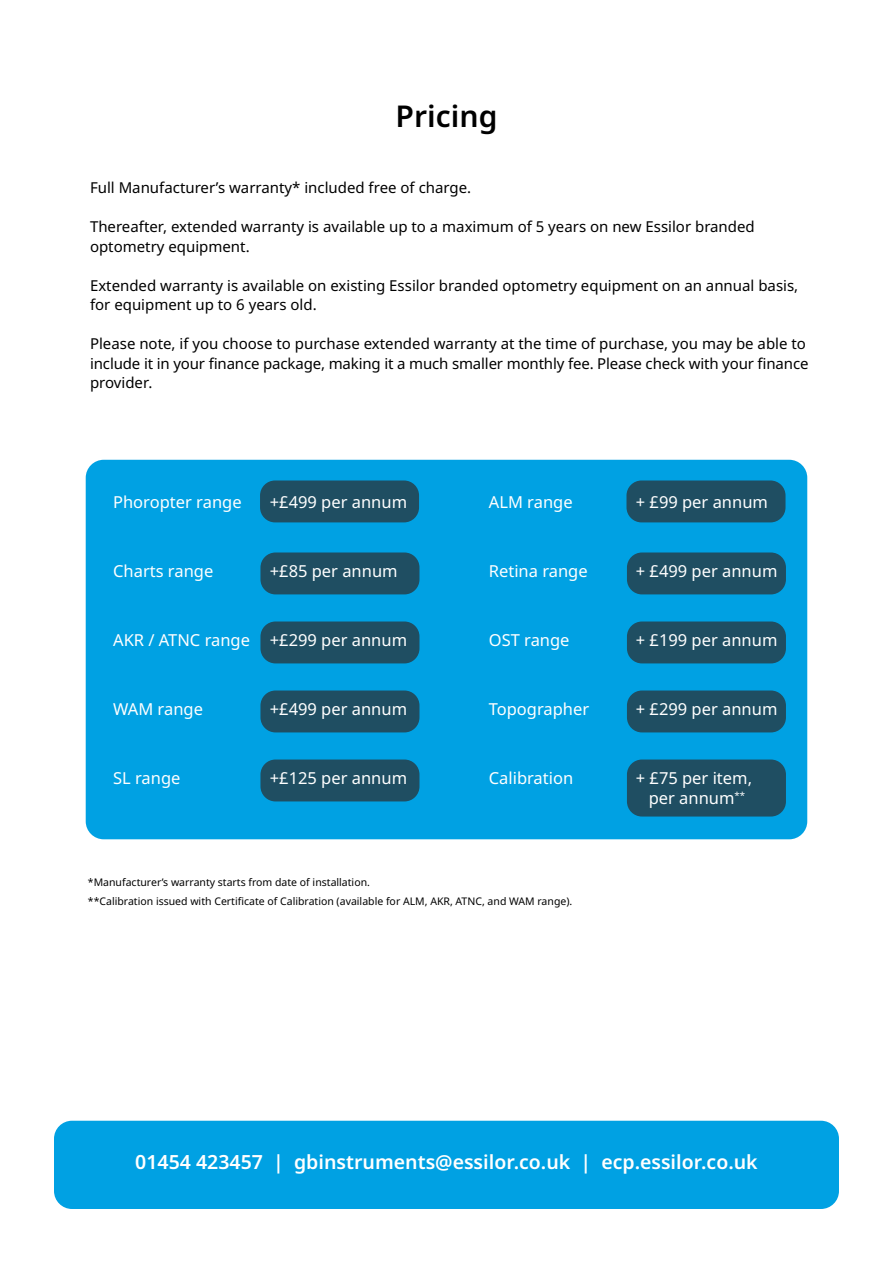
<style>
.page{position:relative;width:893px;height:1263px;background:#fff}
.page>*{position:absolute;margin:0;border:0;box-sizing:border-box;transform-origin:0 0}
.t1{font:600 30px "Noto Sans";color:#000}
.t2{font:600 19.5px "Noto Sans";color:#fff}
.t3{font:16.5px/19.8px "Noto Sans";color:#fff;text-align:center}
.t4{font:15px/19.5px "Noto Sans";color:#000}
.t5{font:10.5px "Noto Sans";color:#000}
</style>
<div class="page">
<div style="left:54px;top:1121px;width:785px;height:88px;background:#00a1e3;border-radius:18px"></div>
<div style="left:86px;top:460px;width:721px;height:379px;background:#00a1e3;border-radius:18px"></div>
<div style="left:260px;top:480px;width:159px;height:42px;background:#1f4e62;border-radius:15px"></div>
<div style="left:260px;top:552px;width:159px;height:42px;background:#1f4e62;border-radius:15px"></div>
<div style="left:260px;top:621px;width:159px;height:42px;background:#1f4e62;border-radius:15px"></div>
<div style="left:260px;top:690px;width:159px;height:42px;background:#1f4e62;border-radius:15px"></div>
<div style="left:260px;top:759px;width:159px;height:42px;background:#1f4e62;border-radius:15px"></div>
<div style="left:626px;top:480px;width:159px;height:42px;background:#1f4e62;border-radius:15px"></div>
<div style="left:627px;top:552px;width:159px;height:42px;background:#1f4e62;border-radius:15px"></div>
<div style="left:627px;top:621px;width:159px;height:42px;background:#1f4e62;border-radius:15px"></div>
<div style="left:627px;top:690px;width:159px;height:42px;background:#1f4e62;border-radius:15px"></div>
<div style="left:627px;top:759px;width:159px;height:57px;background:#1f4e62;border-radius:15px"></div>
<p class="t1" style="left:395px;top:95px;width:104px">Pricing</p>
<p class="t4" style="left:90px;top:178px;width:383px">Full Manufacturer’s warranty* included free of charge.</p>
<p class="t4" style="left:90px;top:217px;width:666px">Thereafter, extended warranty is available up to a maximum of 5 years on new Essilor branded optometry equipment.</p>
<p class="t4" style="left:90px;top:276px;width:710px">Extended warranty is available on existing Essilor branded optometry equipment on an annual basis, for equipment up to 6 years old.</p>
<p class="t4" style="left:90px;top:334px;width:720px">Please note, if you choose to purchase extended warranty at the time of purchase, you may be able to include it in your finance package, making it a much smaller monthly fee. Please check with your finance provider.</p>
<p class="t3" style="left:113px;top:493px;width:130px">Phoropter range</p>
<p class="t3" style="left:270px;top:493px;width:139px">+£499 per annum</p>
<p class="t3" style="left:489px;top:493px;width:85px">ALM range</p>
<p class="t3" style="left:636px;top:493px;width:134px">+ £99 per annum</p>
<p class="t3" style="left:113px;top:562px;width:102px">Charts range</p>
<p class="t3" style="left:270px;top:562px;width:129px">+£85 per annum</p>
<p class="t3" style="left:489px;top:562px;width:100px">Retina range</p>
<p class="t3" style="left:636px;top:562px;width:143px">+ £499 per annum</p>
<p class="t3" style="left:113px;top:631px;width:138px">AKR / ATNC range</p>
<p class="t3" style="left:270px;top:631px;width:139px">+£299 per annum</p>
<p class="t3" style="left:489px;top:631px;width:82px">OST range</p>
<p class="t3" style="left:636px;top:631px;width:143px">+ £199 per annum</p>
<p class="t3" style="left:113px;top:700px;width:91px">WAM range</p>
<p class="t3" style="left:270px;top:700px;width:139px">+£499 per annum</p>
<p class="t3" style="left:489px;top:700px;width:102px">Topographer</p>
<p class="t3" style="left:636px;top:700px;width:143px">+ £299 per annum</p>
<p class="t3" style="left:113px;top:769px;width:69px">SL range</p>
<p class="t3" style="left:270px;top:769px;width:139px">+£125 per annum</p>
<p class="t3" style="left:489px;top:769px;width:86px">Calibration</p>
<p class="t3" style="left:636px;top:769px;width:118px">+ £75 per item, per annum<sup>**</sup></p>
<p class="t5" style="left:88px;top:875px;width:284px">*Manufacturer’s warranty starts from date of installation.</p>
<p class="t5" style="left:88px;top:894px;width:486px">**Calibration issued with Certificate of Calibration (available for ALM, AKR, ATNC, and WAM range).</p>
<p class="t2" style="left:135px;top:1148px;width:624px">01454 423457 | gbinstruments@essilor.co.uk | ecp.essilor.co.uk</p>
</div>
